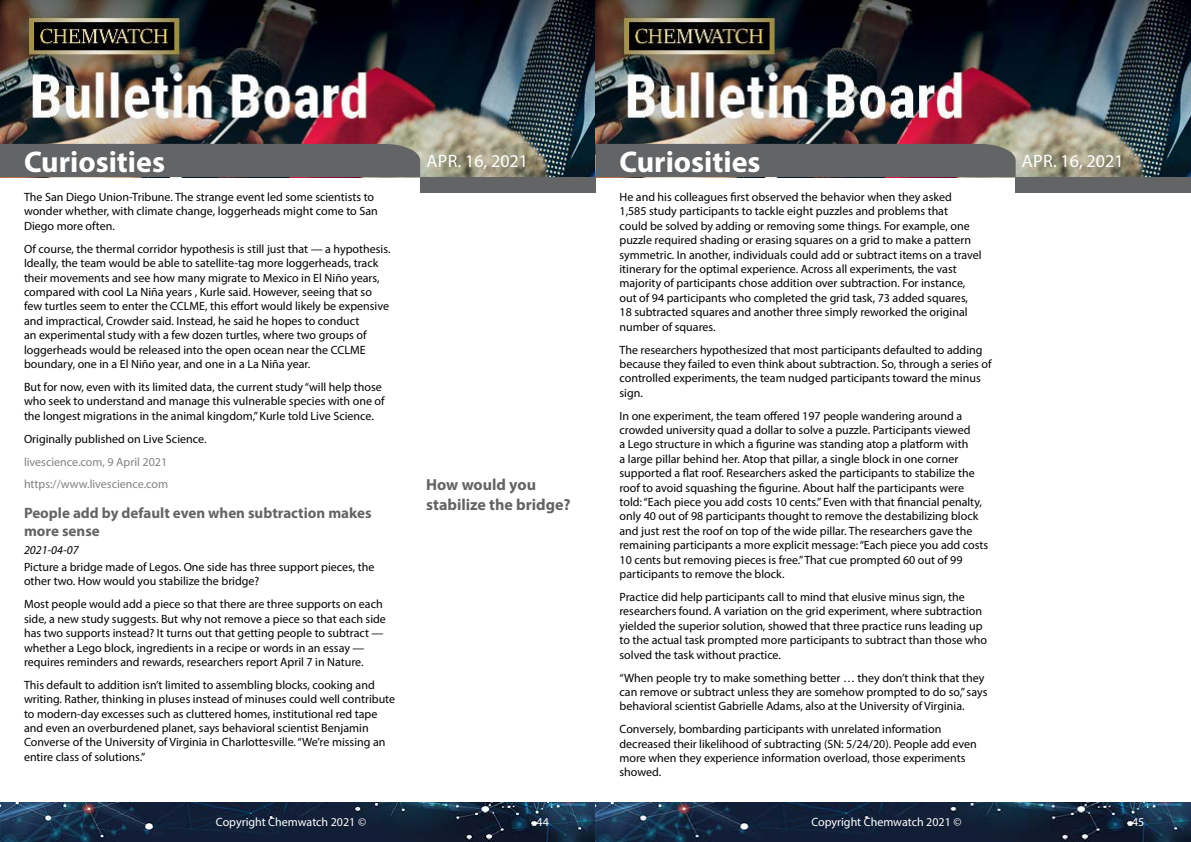
<style>
.page{position:relative;width:1191px;height:842px;background:#fff}
.page>*{position:absolute;margin:0;border:0;box-sizing:border-box;transform-origin:0 0}
.t1{font:700 30px "Myriad Pro";color:#fff}
.t2{font:18px "Myriad Pro";color:#fff}
.t3{font:700 16px/19.2px "Myriad Pro";color:#636466}
.t4{font:700 15px/18px "Myriad Pro";color:#636466}
.t5{font:12px/14.4px "Myriad Pro";color:#000}
.t6{font:12px/22.9px "Myriad Pro";color:#808285}
.t7{font:12px "Myriad Pro";color:#fff}
.t8{font:italic 12px "Myriad Pro";color:#000}
</style>
<div class="page">
<img style="left:0;top:0;width:1191px;height:177px">
<div style="left:420px;top:177px;width:175px;height:15px;background:#636466"></div>
<div style="left:1015px;top:177px;width:176px;height:15px;background:#636466"></div>
<div style="left:0;top:144px;width:420px;height:33px;background:#636466"></div>
<div style="left:595px;top:144px;width:420px;height:33px;background:#636466"></div>
<img style="left:0;top:802px;width:1191px;height:40px">
<h1 class="t1" style="left:24px;top:142px;width:142px">Curiosities</h1>
<h1 class="t1" style="left:619px;top:142px;width:142px">Curiosities</h1>
<p class="t5" style="left:619px;top:190px;width:364px">He and his colleagues first observed the behavior when they asked 1,585 study participants to tackle eight puzzles and problems that<br>could be solved by adding or removing some things. For example, one puzzle required shading or erasing squares on a grid to make a pattern symmetric. In another, individuals could add or subtract items on a travel itinerary for the optimal experience. Across all experiments, the vast majority of participants chose addition over subtraction. For instance, out of 94 participants who completed the grid task, 73 added squares, 18 subtracted squares and another three simply reworked the original number of squares.</p>
<p class="t5" style="left:619px;top:342px;width:374px">The researchers hypothesized that most participants defaulted to adding because they failed to even think about subtraction. So, through a series of controlled experiments, the team nudged participants toward the minus sign.</p>
<p class="t5" style="left:619px;top:408px;width:370px">In one experiment, the team offered 197 people wandering around a crowded university quad a dollar to solve a puzzle. Participants viewed<br>a Lego structure in which a figurine was standing atop a platform with<br>a large pillar behind her. Atop that pillar, a single block in one corner supported a flat roof. Researchers asked the participants to stabilize the roof to avoid squashing the figurine. About half the participants were told: “Each piece you add costs 10 cents.” Even with that financial penalty, only 40 out of 98 participants thought to remove the destabilizing block and just rest the roof on top of the wide pillar. The researchers gave the remaining participants a more explicit message: “Each piece you add costs 10 cents but removing pieces is free.” That cue prompted 60 out of 99 participants to remove the block.</p>
<p class="t5" style="left:619px;top:590px;width:369px">Practice did help participants call to mind that elusive minus sign, the researchers found. A variation on the grid experiment, where subtraction yielded the superior solution, showed that three practice runs leading up to the actual task prompted more participants to subtract than those who solved the task without practice.</p>
<p class="t5" style="left:619px;top:670px;width:369px">“When people try to make something better … they don’t think that they can remove or subtract unless they are somehow prompted to do so,” says behavioral scientist Gabrielle Adams, also at the University of Virginia.</p>
<p class="t5" style="left:619px;top:722px;width:359px">Conversely, bombarding participants with unrelated information decreased their likelihood of subtracting (SN: 5/24/20). People add even more when they experience information overload, those experiments showed.</p>
<h2 class="t2" style="left:426px;top:149px;width:103px">Apr. 16, 2021</h2>
<h2 class="t2" style="left:1022px;top:149px;width:103px">Apr. 16, 2021</h2>
<p class="t5" style="left:24px;top:190px;width:355px">The San Diego Union-Tribune. The strange event led some scientists to wonder whether, with climate change, loggerheads might come to San<br>Diego more often.</p>
<p class="t5" style="left:24px;top:241px;width:368px">Of course, the thermal corridor hypothesis is still just that — a hypothesis.<br>Ideally, the team would be able to satellite-tag more loggerheads, track their movements and see how many migrate to Mexico in El Niño years, compared with cool La Niña years , Kurle said. However, seeing that so few turtles seem to enter the CCLME, this effort would likely be expensive and impractical, Crowder said. Instead, he said he hopes to conduct<br>an experimental study with a few dozen turtles, where two groups of loggerheads would be released into the open ocean near the CCLME boundary, one in a El Niño year, and one in a La Niña year.</p>
<p class="t5" style="left:24px;top:379px;width:362px">But for now, even with its limited data, the current study “will help those who seek to understand and manage this vulnerable species with one of the longest migrations in the animal kingdom,” Kurle told Live Science.</p>
<p class="t5" style="left:24px;top:431px;width:184px">Originally published on Live Science.</p>
<p class="t6" style="left:24px;top:450px;width:146px">livescience.com, 9 April 2021 https://www.livescience.com</p>
<p class="t4" style="left:24px;top:504px;width:349px">People add by default even when subtraction makes more sense</p>
<p class="t8" style="left:24px;top:542px;width:56px">2021-04-07</p>
<p class="t5" style="left:24px;top:560px;width:352px">Picture a bridge made of Legos. One side has three support pieces, the other two. How would you stabilize the bridge?</p>
<p class="t5" style="left:24px;top:597px;width:363px">Most people would add a piece so that there are three supports on each side, a new study suggests. But why not remove a piece so that each side has two supports instead? It turns out that getting people to subtract — whether a Lego block, ingredients in a recipe or words in an essay — requires reminders and rewards, researchers report April 7 in Nature.</p>
<p class="t5" style="left:24px;top:677px;width:373px">This default to addition isn’t limited to assembling blocks, cooking and writing. Rather, thinking in pluses instead of minuses could well contribute to modern-day excesses such as cluttered homes, institutional red tape and even an overburdened planet, says behavioral scientist Benjamin Converse of the University of Virginia in Charlottesville. “We’re missing an entire class of solutions.”</p>
<h3 class="t3" style="left:426px;top:475px;width:146px">How would you stabilize the bridge?</h3>
<p class="t7" style="left:216px;top:815px;width:152px">Copyright Chemwatch 2021 ©</p>
<p class="t7" style="left:536px;top:815px;width:14px">44</p>
<p class="t7" style="left:811px;top:815px;width:152px">Copyright Chemwatch 2021 ©</p>
<p class="t7" style="left:1132px;top:815px;width:14px">45</p>
</div>
